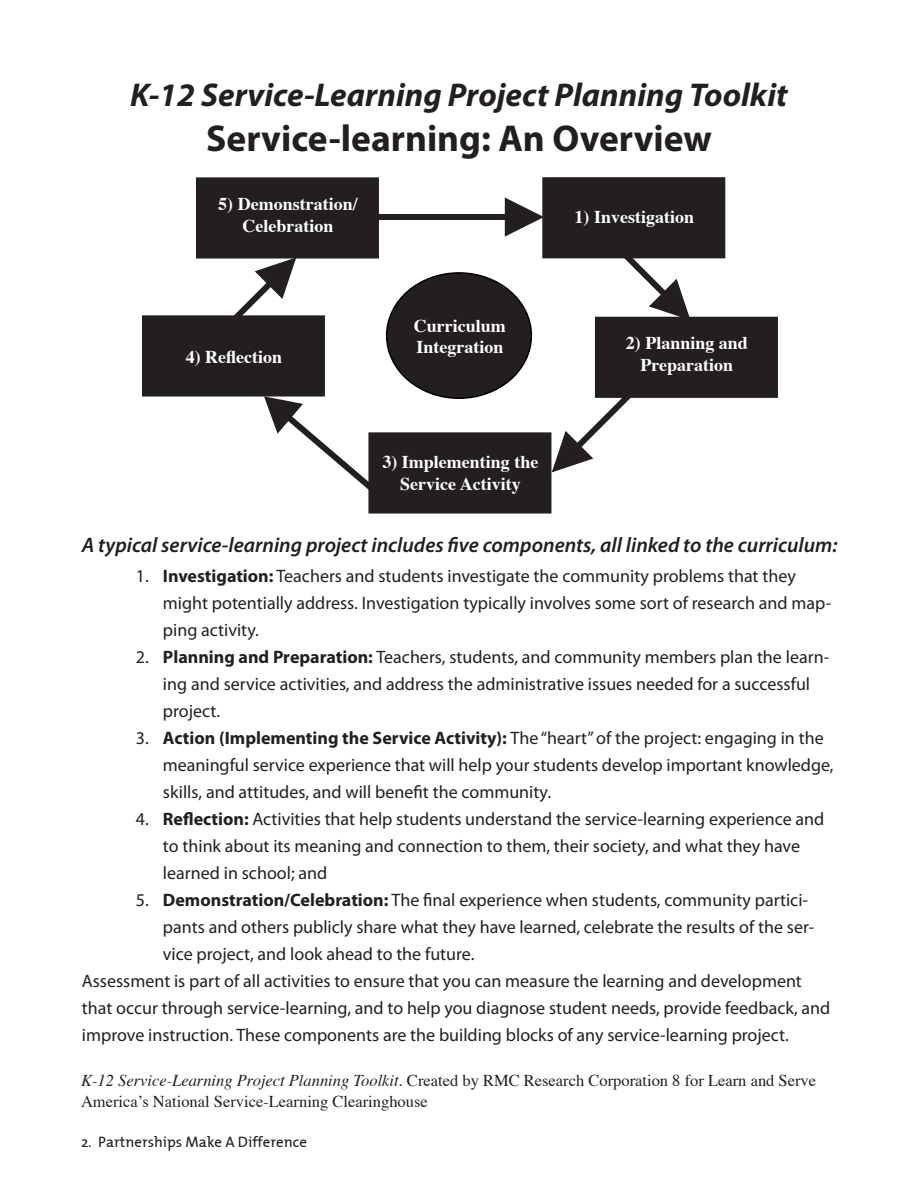
<style>
.page{position:relative;width:918px;height:1188px;background:#fff}
.page>*{position:absolute;margin:0;border:0;box-sizing:border-box;transform-origin:0 0}
.t1{font:700 37.5px "Myriad Pro";color:#231f20}
.t2{font:italic 700 33px "Myriad Pro";color:#231f20}
.t3{font:italic 600 21px "Myriad Pro";color:#231f20}
.t4{font:18px/27px "Myriad Pro";color:#231f20}
.t5{font:700 18px/21.6px "Times";color:#fff}
.t6{font:700 18px "Myriad Pro";color:#231f20}
.t7{font:16.5px/21px "Times";color:#231f20}
.t8{font:15px "Bank Mix Plain";color:#231f20}
.s1{font-weight:700}
.s2{font-weight:400}
.s3{font-style:italic}
</style>
<div class="page">
<svg style="left:234px;top:259px;width:62px;height:56px"></svg>
<svg style="left:264px;top:397px;width:104px;height:92px"></svg>
<svg style="left:551px;top:398px;width:80px;height:75px"></svg>
<svg style="left:559px;top:258px;width:132px;height:59px"></svg>
<div style="left:143px;top:316px;width:181px;height:80px;background:#231f20"></div>
<div style="left:142px;top:315px;width:183px;height:82px;border:2px solid #231f20"></div>
<div style="left:543px;top:178px;width:182px;height:80px;background:#231f20"></div>
<div style="left:542px;top:177px;width:183px;height:81px;border:2px solid #231f20"></div>
<div style="left:369px;top:433px;width:182px;height:80px;background:#231f20"></div>
<div style="left:368px;top:432px;width:183px;height:82px;border:2px solid #231f20"></div>
<div style="left:596px;top:317px;width:181px;height:80px;background:#231f20"></div>
<div style="left:595px;top:317px;width:183px;height:81px;border:2px solid #231f20"></div>
<div style="left:197px;top:178px;width:181px;height:80px;background:#231f20"></div>
<div style="left:196px;top:177px;width:183px;height:82px;border:2px solid #231f20"></div>
<div style="left:369px;top:214px;width:142px;height:6px;background:#231f20"></div>
<svg style="left:504px;top:196px;width:40px;height:42px"></svg>
<div style="left:387px;top:273px;width:144px;height:125px;background:#231f20;border-radius:50%"></div>
<p class="t2" style="left:130px;top:73px;width:659px">K-12 Service-Learning Project Planning Toolkit</p>
<p class="t1" style="left:206px;top:114px;width:507px">Service-learning: An Overview</p>
<p class="t5" style="left:218px;top:191px;width:141px">5) Demonstration/</p>
<p class="t5" style="left:242px;top:213px;width:92px">Celebration</p>
<p class="t5" style="left:186px;top:344px;width:98px">4) Reflection</p>
<p class="t5" style="left:414px;top:313px;width:93px">Curriculum<br>Integration</p>
<p class="t5" style="left:382px;top:449px;width:157px">3) Implementing the</p>
<p class="t5" style="left:400px;top:471px;width:122px">Service Activity</p>
<p class="t5" style="left:575px;top:205px;width:121px">1) Investigation</p>
<p class="t5" style="left:626px;top:331px;width:124px">2) Planning and</p>
<p class="t5" style="left:641px;top:352px;width:94px">Preparation</p>
<p class="t3" style="left:82px;top:531px;width:757px">A typical service-learning project includes five components, all linked to the curriculum:</p>
<p class="t4" style="left:136px;top:562px;width:661px">1. <span class="s1">Investigation:</span> Teachers and students investigate the community problems that they</p>
<p class="t4" style="left:163px;top:589px;width:670px">might potentially address. Investigation typically involves some sort of research and map&shy;ping activity.</p>
<p class="t4" style="left:163px;top:643px;width:668px;text-indent:-27px">2. <span class="s1">Planning and Preparation:</span> Teachers, students, and community members plan the learn&shy;ing and service activities, and address the administrative issues needed for a successful project.</p>
<p class="t6" style="left:136px;top:726px;width:689px"><span class="s2">3.</span> Action (Implementing the Service Activity): <span class="s2">The “heart” of the project: engaging in the</span></p>
<p class="t4" style="left:163px;top:751px;width:672px">meaningful service experience that will help your students develop important knowledge, skills, and attitudes, and will benefit the community.</p>
<p class="t4" style="left:136px;top:805px;width:690px">4. <span class="s1">Reflection:</span> Activities that help students understand the service-learning experience and</p>
<p class="t4" style="left:163px;top:832px;width:639px">to think about its meaning and connection to them, their society, and what they have learned in school; and</p>
<p class="t4" style="left:136px;top:886px;width:674px">5. <span class="s1">Demonstration/Celebration:</span> The final experience when students, community partici-</p>
<p class="t4" style="left:163px;top:913px;width:653px">pants and others publicly share what they have learned, celebrate the results of the ser&shy;vice project, and look ahead to the future.</p>
<p class="t4" style="left:82px;top:967px;width:750px">Assessment is part of all activities to ensure that you can measure the learning and development that occur through service-learning, and to help you diagnose student needs, provide feedback, and improve instruction. These components are the building blocks of any service-learning project.</p>
<p class="t7" style="left:81px;top:1068px;width:737px"><span class="s3">K-12 Service-Learning Project Planning Toolkit.</span> Created by RMC Research Corporation 8 for Learn and Serve<br>America’s National Service-Learning Clearinghouse</p>
<p class="t8" style="left:81px;top:1134px;width:227px">2. Partnerships Make A Difference</p>
</div>
